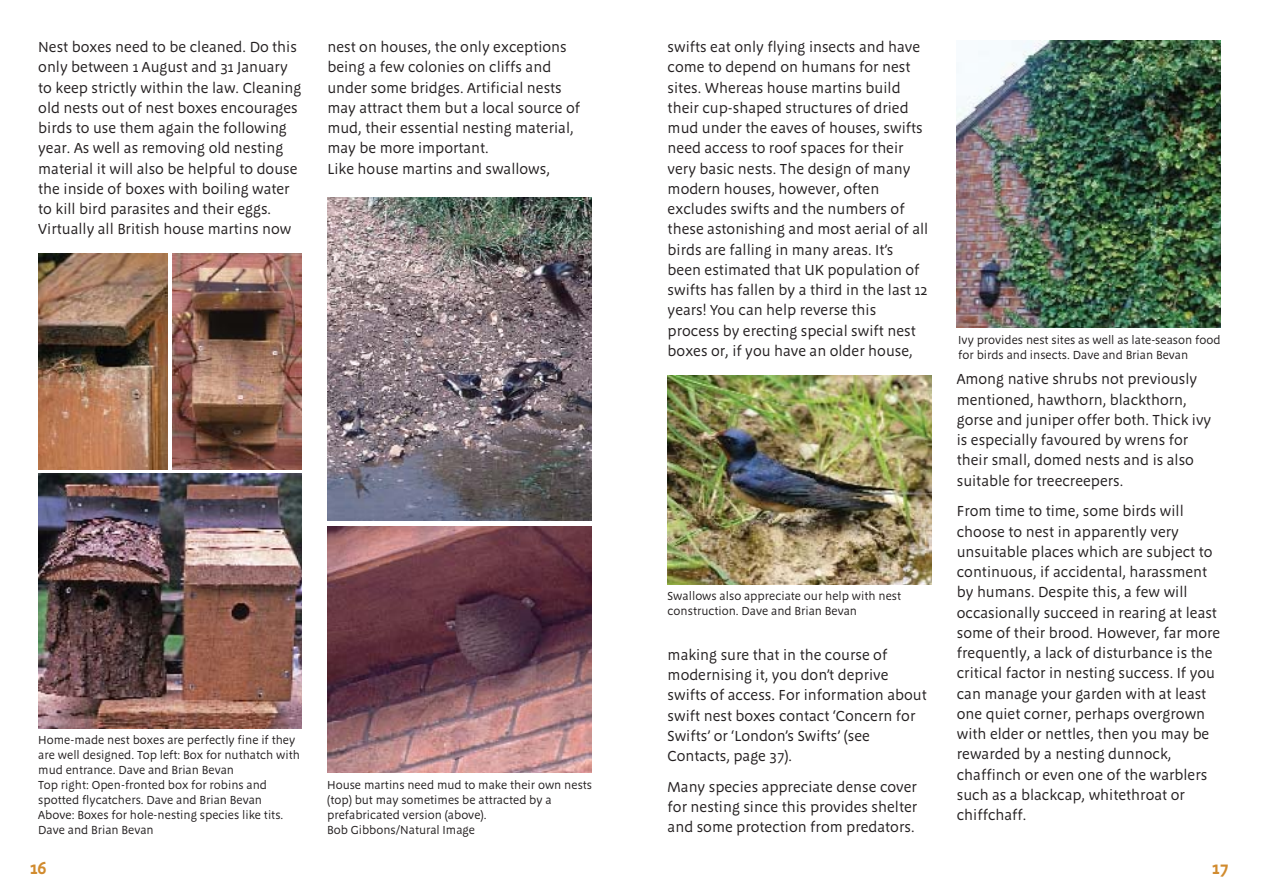
<style>
.page{position:relative;width:1263px;height:893px;background:#fff}
.page>*{position:absolute;margin:0;border:0;box-sizing:border-box;transform-origin:0 0}
.t1{font:600 18px "Megano";color:#d18b2e}
.t2{font:15px/20.2px "Megano";color:#231f20}
.t3{font:12px/15px "Megano";color:#231f20}
</style>
<div class="page">
<img style="left:38px;top:253px;width:129px;height:216px">
<img style="left:38px;top:474px;width:264px;height:254px">
<img style="left:173px;top:253px;width:129px;height:216px">
<img style="left:327px;top:197px;width:264px;height:324px">
<img style="left:327px;top:526px;width:264px;height:246px">
<img style="left:668px;top:375px;width:263px;height:209px">
<img style="left:957px;top:41px;width:263px;height:286px">
<p class="t2" style="left:38px;top:38px;width:265px">Nest boxes need to be cleaned. Do this only between 1 August and 31 January to keep strictly within the law. Cleaning old nests out of nest boxes encourages birds to use them again the following year. As well as removing old nesting material it will also be helpful to douse the inside of boxes with boiling water to kill bird parasites and their eggs.<br>Virtually all British house martins now</p>
<p class="t2" style="left:327px;top:38px;width:254px">nest on houses, the only exceptions being a few colonies on cliffs and under some bridges. Artificial nests may attract them but a local source of mud, their essential nesting material, may be more important.<br>Like house martins and swallows,</p>
<p class="t2" style="left:668px;top:38px;width:262px">swifts eat only flying insects and have come to depend on humans for nest sites. Whereas house martins build their cup-shaped structures of dried mud under the eaves of houses, swifts need access to roof spaces for their very basic nests. The design of many modern houses, however, often excludes swifts and the numbers of these astonishing and most aerial of all birds are falling in many areas. It’s been estimated that UK population of swifts has fallen by a third in the last 12 years! You can help reverse this process by erecting special swift nest boxes or, if you have an older house,</p>
<p class="t3" style="left:38px;top:733px;width:263px">Home-made nest boxes are perfectly fine if they are well designed. Top left: Box for nuthatch with mud entrance. Dave and Brian Bevan<br>Top right: Open-fronted box for robins and spotted flycatchers. Dave and Brian Bevan Above: Boxes for hole-nesting species like tits.<br>Dave and Brian Bevan</p>
<p class="t3" style="left:327px;top:778px;width:267px">House martins need mud to make their own nests (top) but may sometimes be attracted by a prefabricated version (above).<br>Bob Gibbons/Natural Image</p>
<p class="t3" style="left:668px;top:589px;width:235px">Swallows also appreciate our help with nest construction. Dave and Brian Bevan</p>
<p class="t2" style="left:668px;top:646px;width:261px">making sure that in the course of modernising it, you don’t deprive swifts of access. For information about swift nest boxes contact ‘Concern for Swifts’ or ‘London’s Swifts’ (see Contacts, page 37).</p>
<p class="t2" style="left:668px;top:778px;width:251px;text-align:justify">Many species appreciate dense cover for nesting since this provides shelter and some protection from predators.</p>
<p class="t3" style="left:958px;top:333px;width:264px">Ivy provides nest sites as well as late-season food for birds and insects. Dave and Brian Bevan</p>
<p class="t2" style="left:957px;top:370px;width:256px">Among native shrubs not previously mentioned, hawthorn, blackthorn, gorse and juniper offer both. Thick ivy is especially favoured by wrens for their small, domed nests and is also suitable for treecreepers.</p>
<p class="t2" style="left:957px;top:502px;width:265px">From time to time, some birds will choose to nest in apparently very unsuitable places which are subject to continuous, if accidental, harassment by humans. Despite this, a few will occasionally succeed in rearing at least some of their brood. However, far more frequently, a lack of disturbance is the critical factor in nesting success. If you can manage your garden with at least one quiet corner, perhaps overgrown with elder or nettles, then you may be rewarded by a nesting dunnock, chaffinch or even one of the warblers such as a blackcap, whitethroat or chiffchaff.</p>
<p class="t1" style="left:30px;top:860px;width:18px">16</p>
<p class="t1" style="left:1212px;top:860px;width:18px">17</p>
</div>
